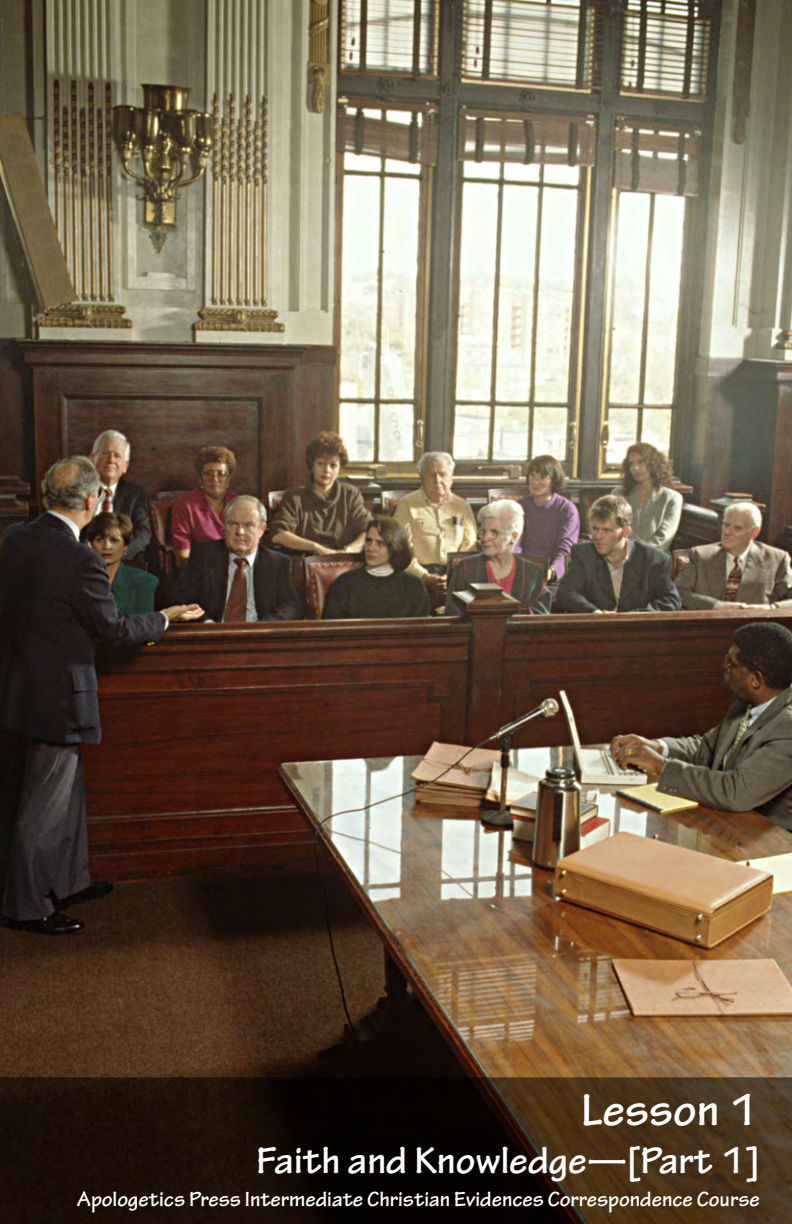
<style>
.page{position:relative;width:792px;height:1224px;background:#fff}
.page>*{position:absolute;margin:0;border:0;box-sizing:border-box;transform-origin:0 0}
.Title_page_Lesson{font:700 48px "Tekton Pro";color:#fff}
.Title_Cover{font:700 40px "Tekton Pro";color:#fff}
.Title_Cover_CC_info{font:700 22px "Tekton Pro";color:#fff}
</style>
<div class="page">
<img style="left:0;top:0;width:792px;height:1224px">
<p class="Title_page_Lesson" style="left:581px;top:1082px;width:180px">Lesson 1</p>
<p class="Title_Cover" style="left:256px;top:1137px;width:505px">Faith and Knowledge—[Part 1]</p>
<p class="Title_Cover_CC_info" style="left:77px;top:1186px;width:684px">Apologetics Press Intermediate Christian Evidences Correspondence Course</p>
</div>
